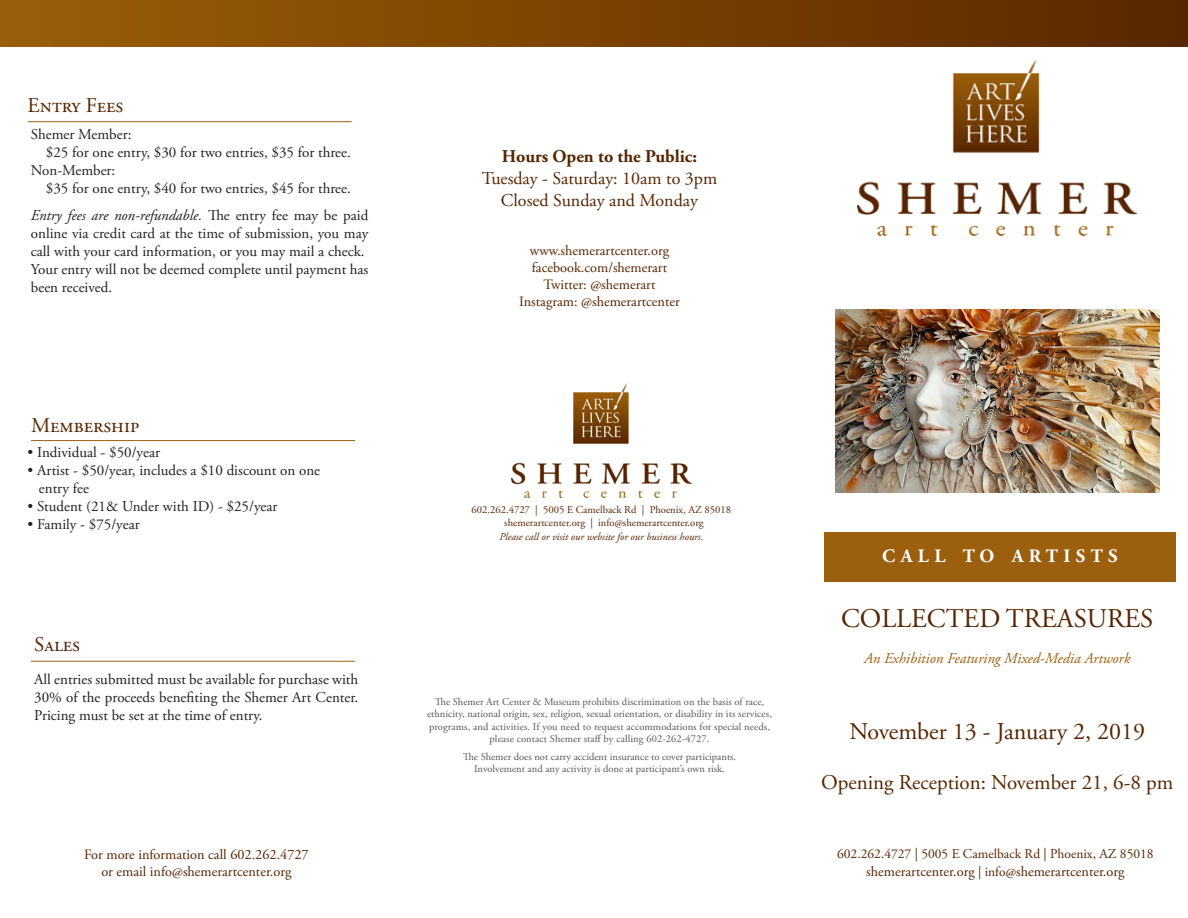
<style>
.page{position:relative;width:1188px;height:918px;background:#fff}
.page>*{position:absolute;margin:0;border:0;box-sizing:border-box;transform-origin:0 0}
.t1{font:27px "Adobe Garamond Pro";color:#572500}
.t2{font:24px "Adobe Garamond Pro";color:#572500}
.t3{font:21px "Adobe Garamond Pro";color:#572500}
.t4{font:700 18.9px "Adobe Garamond Pro";letter-spacing:.285em;color:#fff}
.t5{font:18px "Adobe Garamond Pro";letter-spacing:-.005em;color:#572500}
.t6{font:700 18px "Adobe Garamond Pro";color:#572500}
.t7{font:15px/18px "Adobe Garamond Pro";color:#231f20;text-align:justify}
.t8{font:italic 15px "Adobe Garamond Pro";color:#9c5f0d}
.t9{font:14.25px "Adobe Garamond Pro";color:#572500}
.t10{font:13.5px "Adobe Garamond Pro";color:#572500}
.t11{font:10.65px "Adobe Garamond Pro";color:#572500}
.t12{font:italic 10.65px "Adobe Garamond Pro";color:#572500}
.t13{font:10.5px "Adobe Garamond Pro";color:#57585a}
.s1{font-style:italic}
.s2{font-size:13.5px}
</style>
<div class="page">
<div style="left:824px;top:532px;width:352px;height:49px;background:#9c5f0d"></div>
<div style="left:0;top:0;width:1188px;height:47px;background:linear-gradient(to right,#9b5e08,#592700)"></div>
<img style="left:858px;top:59px;width:279px;height:177px">
<hr style="left:28px;top:121px;width:324px;height:1px;background:#9c5f0d">
<hr style="left:31px;top:661px;width:324px;height:1px;background:#9c5f0d">
<hr style="left:31px;top:440px;width:324px;height:1px;background:#9c5f0d">
<img style="left:511px;top:384px;width:181px;height:114px">
<img style="left:835px;top:310px;width:324px;height:182px">
<p class="t3" style="left:28px;top:93px;width:97px">Entry Fees</p>
<p class="t7" style="left:31px;top:126px;width:102px">Shemer Member:</p>
<p class="t7" style="left:46px;top:144px;width:307px">$25 for one entry, $30 for two entries, $35 for three.</p>
<p class="t7" style="left:31px;top:162px;width:86px">Non-Member:</p>
<p class="t7" style="left:46px;top:180px;width:307px">$35 for one entry, $40 for two entries, $45 for three.</p>
<p class="t7" style="left:31px;top:207px;width:339px"><span class="s1">Entry fees are non-refundable.</span> The entry fee may be paid online via credit card at the time of submission, you may call with your card information, or you may mail a check.</p>
<p class="t7" style="left:31px;top:261px;width:339px">Your entry will not be deemed complete until payment has been received.</p>
<p class="t3" style="left:31px;top:412px;width:110px">Membership</p>
<p class="t7" style="left:28px;top:444px;width:134px">• Individual - $50/year</p>
<p class="t7" style="left:28px;top:462px;width:294px">• Artist - $50/year, includes a $10 discount on one</p>
<p class="t7" style="left:39px;top:480px;width:52px">entry fee</p>
<p class="t7" style="left:28px;top:498px;width:251px">• Student (21&amp; Under with ID) - $25/year</p>
<p class="t7" style="left:28px;top:516px;width:114px">• Family - $75/year</p>
<p class="t3" style="left:34px;top:631px;width:47px">Sales</p>
<p class="t7" style="left:34px;top:671px;width:326px">All entries submitted must be available for purchase with 30% of the proceeds benefiting the Shemer Art Center.<br>Pricing must be set at the time of entry.</p>
<p class="t9" style="left:84px;top:846px;width:226px">For more information call 602.262.4727</p>
<p class="t9" style="left:101px;top:863px;width:192px">or email info@shemerartcenter.org</p>
<p class="t6" style="left:502px;top:146px;width:197px">Hours Open to the Public:</p>
<p class="t5" style="left:482px;top:168px;width:237px">Tuesday - Saturday: 10am to 3pm</p>
<p class="t5" style="left:501px;top:189px;width:199px">Closed Sunday and Monday</p>
<p class="t9" style="left:530px;top:242px;width:141px">www.shemerartcenter.org</p>
<p class="t9" style="left:532px;top:259px;width:137px">facebook.com/shemerart</p>
<p class="t9" style="left:544px;top:276px;width:113px">Twitter: @shemerart</p>
<p class="t9" style="left:519px;top:293px;width:162px">Instagram: @shemerartcenter</p>
<p class="t11" style="left:472px;top:503px;width:261px">602.262.4727 | 5005 E Camelback Rd | Phoenix, AZ 85018</p>
<p class="t11" style="left:504px;top:516px;width:201px">shemerartcenter.org | info@shemerartcenter.org</p>
<p class="t12" style="left:499px;top:530px;width:205px">Please call or visit our website for our business hours.</p>
<p class="t13" style="left:435px;top:695px;width:331px">The Shemer Art Center &amp; Museum prohibits discrimination on the basis of race,</p>
<p class="t13" style="left:427px;top:708px;width:346px">ethnicity, national origin, sex, religion, sexual orientation, or disability in its services,</p>
<p class="t13" style="left:429px;top:720px;width:342px">programs, and activities. If you need to request accommodations for special needs,</p>
<p class="t13" style="left:490px;top:732px;width:221px">please contact Shemer staff by calling 602-262-4727.</p>
<p class="t13" style="left:463px;top:750px;width:275px">The Shemer does not carry accident insurance to cover participants.</p>
<p class="t13" style="left:474px;top:763px;width:252px">Involvement and any activity is done at participant’s own risk.</p>
<p class="t4" style="left:882px;top:545px;width:237px">CALL TO ARTISTS</p>
<p class="t1" style="left:841px;top:602px;width:314px">COLLECTED TREASURES</p>
<p class="t8" style="left:864px;top:649px;width:268px">An Exhibition Featuring Mixed-Media Artwork</p>
<p class="t2" style="left:849px;top:717px;width:297px">November 13 - January 2, 2019</p>
<p class="t3" style="left:821px;top:770px;width:354px">Opening Reception: November 21, 6-8 pm</p>
<p class="t10" style="left:837px;top:846px;width:318px">602.262.4727 | 5005 E Camelback Rd | Phoenix, AZ 85018</p>
<p class="t9" style="left:866px;top:862px;width:260px">shemerartcenter.org <span class="s2">| info@</span>shemerartcenter.org</p>
</div>
